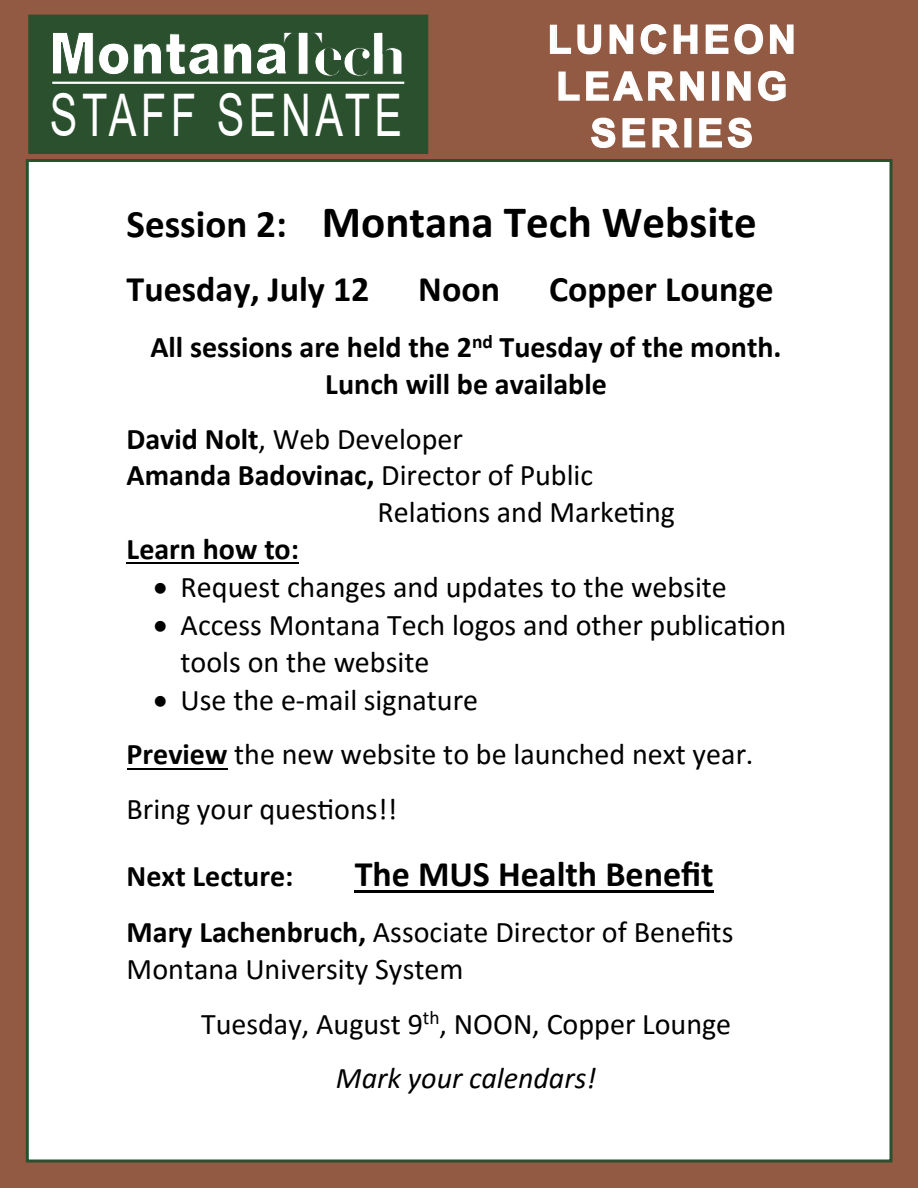
<style>
.page{position:relative;width:918px;height:1188px;background:#935a43}
.page>*{position:absolute;margin:0;border:0;box-sizing:border-box;transform-origin:0 0}
.t1{font:58.8px "Arial";letter-spacing:.11em;color:#fff;scale:.7 1}
.t2{font:700 45px "Calibri";color:#000}
.t3{font:700 39px/46.8px "Arial";letter-spacing:.1em;color:#fff}
.t4{font:700 36px "Calibri";color:#000}
.t5{font:30px/36.8px "Calibri";color:#000}
.t6{font:700 30px/36.8px "Calibri";color:#000;text-align:center}
.s1{font-size:39px}
.s2{font-weight:700}
.s3{font-weight:400}
.s4{font-style:italic}
</style>
<div class="page">
<div style="left:26px;top:159px;width:866px;height:1003px;background:#fff;border:3px solid #2a502e"></div>
<svg style="left:549px;top:24px;width:53px;height:31px"></svg>
<svg style="left:609px;top:24px;width:25px;height:30px"></svg>
<svg style="left:640px;top:24px;width:27px;height:31px"></svg>
<svg style="left:673px;top:24px;width:25px;height:30px"></svg>
<svg style="left:705px;top:24px;width:89px;height:31px"></svg>
<svg style="left:558px;top:71px;width:146px;height:30px"></svg>
<div style="left:712px;top:71px;width:7px;height:30px;border:2px solid #fff"></div>
<svg style="left:727px;top:71px;width:24px;height:30px"></svg>
<svg style="left:758px;top:70px;width:28px;height:32px"></svg>
<svg style="left:591px;top:117px;width:25px;height:31px"></svg>
<svg style="left:622px;top:118px;width:24px;height:30px"></svg>
<svg style="left:652px;top:118px;width:28px;height:30px"></svg>
<div style="left:684px;top:118px;width:7px;height:30px;border:2px solid #fff"></div>
<svg style="left:699px;top:117px;width:53px;height:31px"></svg>
<div style="left:29px;top:15px;width:399px;height:139px;background:#2a502e"></div>
<hr style="left:52px;top:82px;width:352px;height:2px;background:#fff">
<svg style="left:53px;top:32px;width:349px;height:44px"></svg>
<hr style="left:127px;top:562px;width:172px;height:2px;background:#000">
<hr style="left:127px;top:768px;width:100px;height:2px;background:#000">
<hr style="left:355px;top:890px;width:359px;height:3px;background:#000">
<h1 class="t1" style="left:50px;top:74px;width:505px">STAFF SENATE</h1>
<h3 class="t3" style="left:548px;top:17px;width:250px">LUNCHEON<br>LEARNING</h3>
<h3 class="t3" style="left:591px;top:110px;width:164px">SERIES</h3>
<h2 class="t2" style="left:127px;top:190px;width:632px"><span class="s1">Session 2:</span> Montana Tech Website</h2>
<p class="t4" style="left:127px;top:264px;width:244px">Tuesday, July 12</p>
<p class="t4" style="left:418px;top:264px;width:83px">Noon</p>
<p class="t4" style="left:549px;top:264px;width:226px">Copper Lounge</p>
<p class="t6" style="left:150px;top:328px;width:633px">All sessions are held the 2<sup>nd</sup> Tuesday of the month.<br>Lunch will be available</p>
<p class="t5" style="left:127px;top:420px;width:338px"><span class="s2">David Nolt</span>, Web Developer</p>
<p class="t6" style="left:127px;top:456px;width:468px">Amanda Badovinac, <span class="s3">Director of Public</span></p>
<p class="t5" style="left:378px;top:493px;width:299px">Relations and Marketing</p>
<p class="t6" style="left:127px;top:529px;width:174px">Learn how to:</p>
<p class="t5" style="left:154px;top:568px;width:575px">• Request changes and updates to the website</p>
<p class="t5" style="left:181px;top:606px;width:607px;text-indent:-27px">• Access Montana Tech logos and other publication tools on the website</p>
<p class="t5" style="left:127px;top:672px;width:628px;line-height:54.6px;text-indent:27px">• Use the e-mail signature<br><span class="s2">Preview</span> the new website to be launched next year.<br>Bring your questions!!</p>
<p class="t6" style="left:127px;top:857px;width:168px">Next Lecture:</p>
<p class="t4" style="left:355px;top:849px;width:361px">The MUS Health Benefit</p>
<p class="t5" style="left:127px;top:913px;width:608px"><span class="s2">Mary Lachenbruch,</span> Associate Director of Benefits<br>Montana University System</p>
<p class="t5" style="left:201px;top:995px;width:532px;line-height:54.8px;text-align:center">Tuesday, August 9<sup>th</sup>, NOON, Copper Lounge<br><span class="s4">Mark your calendars!</span></p>
</div>
